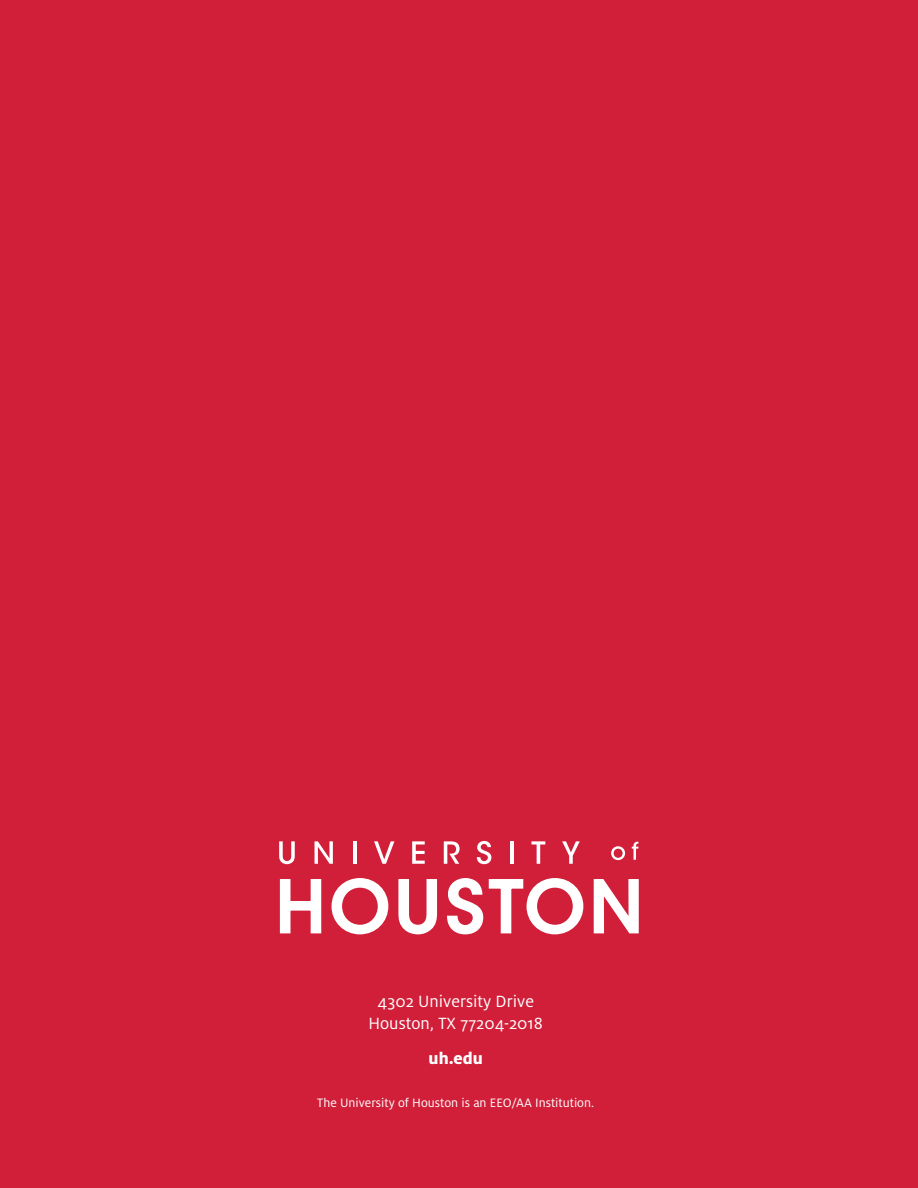
<style>
.page{position:relative;width:918px;height:1188px;background:#d11e39}
.page>*{position:absolute;margin:0;border:0;box-sizing:border-box;transform-origin:0 0}
.t1{font:18px/21.6px "Milo OT";color:#fff;text-align:center}
.t2{font:800 18px "Milo OT";color:#fff}
.t3{font:13.5px "Milo OT";color:#fff}
</style>
<div class="page">
<svg style="left:398px;top:879px;width:40px;height:55px"></svg>
<svg style="left:279px;top:879px;width:43px;height:55px"></svg>
<svg style="left:331px;top:878px;width:58px;height:56px"></svg>
<svg style="left:447px;top:878px;width:137px;height:56px"></svg>
<svg style="left:593px;top:879px;width:46px;height:55px"></svg>
<svg style="left:279px;top:841px;width:16px;height:23px"></svg>
<svg style="left:315px;top:841px;width:18px;height:23px"></svg>
<hr style="left:353px;top:841px;width:3px;height:23px;background:#fff">
<svg style="left:374px;top:841px;width:20px;height:23px"></svg>
<svg style="left:412px;top:841px;width:13px;height:23px"></svg>
<svg style="left:444px;top:841px;width:16px;height:23px"></svg>
<svg style="left:477px;top:841px;width:14px;height:23px"></svg>
<hr style="left:510px;top:841px;width:4px;height:23px;background:#fff">
<svg style="left:531px;top:841px;width:14px;height:23px"></svg>
<svg style="left:562px;top:841px;width:18px;height:23px"></svg>
<svg style="left:611px;top:846px;width:14px;height:14px"></svg>
<svg style="left:632px;top:842px;width:6px;height:18px"></svg>
<h1 class="t1" style="left:369px;top:991px;width:176px">4302 University Drive<br>Houston, TX 77204-2018</h1>
<h1 class="t2" style="left:429px;top:1048px;width:56px">uh.edu</h1>
<p class="t3" style="left:317px;top:1095px;width:278px">The University of Houston is an EEO/AA Institution.</p>
</div>
